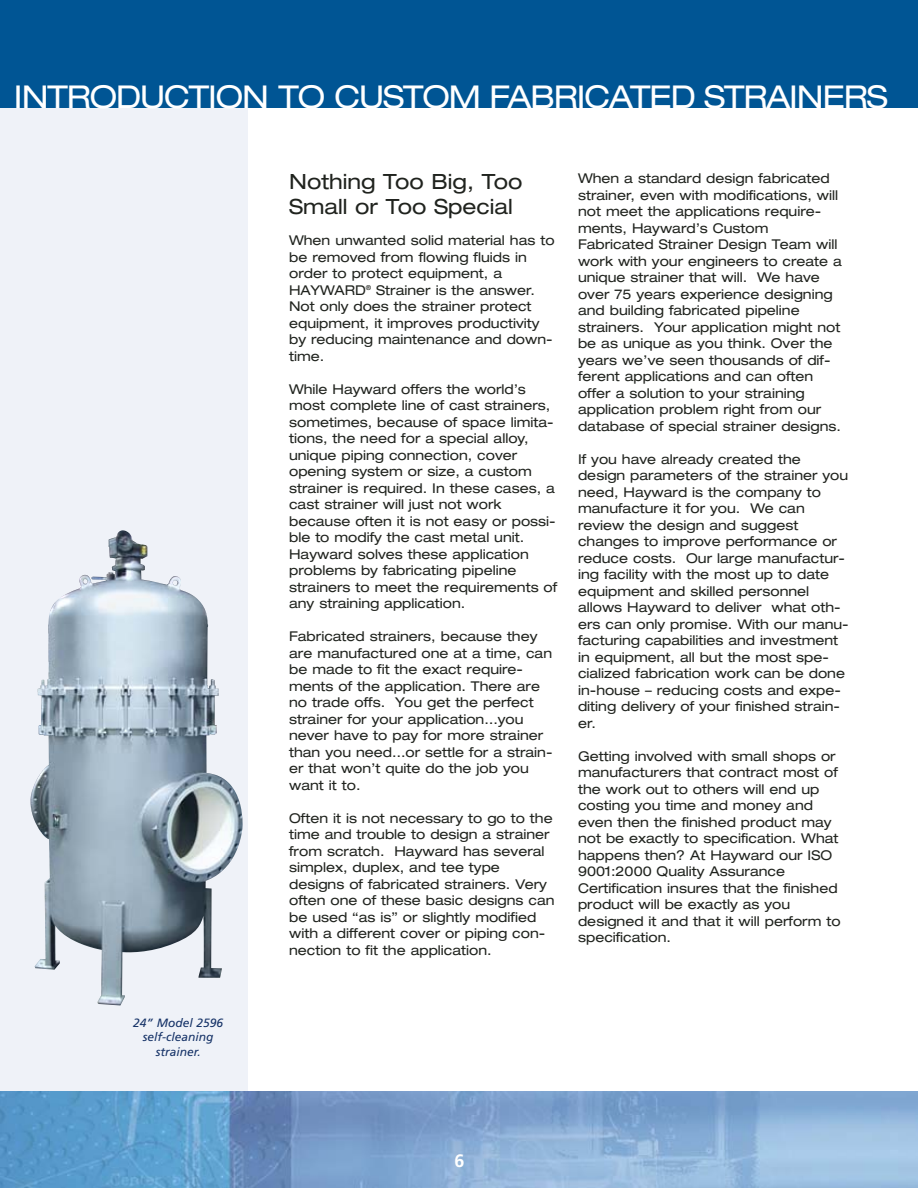
<style>
.page{position:relative;width:918px;height:1188px;background:#fff}
.page>*{position:absolute;margin:0;border:0;box-sizing:border-box;transform-origin:0 0}
.t1{font:expanded 31.5px "Helvetica Neue";letter-spacing:-.035em;color:#fff}
.t2{font:expanded 21px/25.2px "Helvetica Neue";color:#20231e}
.t3{font:700 18px "Frutiger";color:#fff}
.t4{font:expanded 13.5px/16.5px "Helvetica Neue";color:#20231e}
.t5{font:italic 12px/14.4px "Frutiger";color:#153267;text-align:center}
</style>
<div class="page">
<div style="left:0;top:108px;width:248px;height:1026px;background:#eff2f8"></div>
<img style="left:0;top:1091px;width:918px;height:97px">
<div style="left:0;top:0;width:918px;height:108px;background:#005594"></div>
<img style="left:31px;top:530px;width:212px;height:476px">
<h1 class="t1" style="left:14px;top:85px;width:875px">INTRODUCTION TO CUSTOM FABRICATED STRAINERS</h1>
<p class="t5" style="left:133px;top:1017px;width:92px">24” Model 2596 self-cleaning strainer.</p>
<h2 class="t2" style="left:289px;top:171px;width:235px">Nothing Too Big, Too<br>Small or Too Special</h2>
<p class="t4" style="left:289px;top:234px;width:267px">When unwanted solid material has to be removed from flowing fluids in order to protect equipment, a<br>HAYWARD<sup>®</sup> Strainer is the answer.<br>Not only does the strainer protect equipment, it improves productivity by reducing maintenance and down&shy;time.</p>
<p class="t4" style="left:289px;top:382px;width:270px">While Hayward offers the world’s most complete line of cast strainers, sometimes, because of space limita&shy;tions, the need for a special alloy, unique piping connection, cover opening system or size, a custom strainer is required. In these cases, a cast strainer will just not work because often it is not easy or possi&shy;ble to modify the cast metal unit.<br>Hayward solves these application problems by fabricating pipeline strainers to meet the requirements of any straining application.</p>
<p class="t4" style="left:289px;top:630px;width:265px">Fabricated strainers, because they are manufactured one at a time, can be made to fit the exact require&shy;ments of the application. There are no trade offs. You get the perfect strainer for your application…you never have to pay for more strainer than you need…or settle for a strain&shy;er that won’t quite do the job you want it to.</p>
<p class="t4" style="left:289px;top:811px;width:267px">Often it is not necessary to go to the time and trouble to design a strainer from scratch. Hayward has several simplex, duplex, and tee type designs of fabricated strainers. Very often one of these basic designs can be used “as is” or slightly modified with a different cover or piping con&shy;nection to fit the application.</p>
<p class="t4" style="left:578px;top:171px;width:265px">When a standard design fabricated strainer, even with modifications, will not meet the applications require&shy;ments, Hayward’s Custom Fabricated Strainer Design Team will work with your engineers to create a unique strainer that will. We have over 75 years experience designing and building fabricated pipeline strainers. Your application might not be as unique as you think. Over the years we’ve seen thousands of dif&shy;ferent applications and can often offer a solution to your straining application problem right from our database of special strainer designs.</p>
<p class="t4" style="left:578px;top:452px;width:272px">If you have already created the design parameters of the strainer you need, Hayward is the company to manufacture it for you. We can review the design and suggest changes to improve performance or reduce costs. Our large manufactur&shy;ing facility with the most up to date equipment and skilled personnel allows Hayward to deliver what oth&shy;ers can only promise. With our manu&shy;facturing capabilities and investment in equipment, all but the most spe&shy;cialized fabrication work can be done in-house – reducing costs and expe&shy;diting delivery of your finished strain&shy;er.</p>
<p class="t4" style="left:578px;top:749px;width:264px">Getting involved with small shops or manufacturers that contract most of the work out to others will end up costing you time and money and even then the finished product may not be exactly to specification. What happens then? At Hayward our ISO<br>9001:2000 Quality Assurance<br>Certification insures that the finished product will be exactly as you designed it and that it will perform to specification.</p>
<h3 class="t3" style="left:455px;top:1154px;width:12px">6</h3>
</div>
